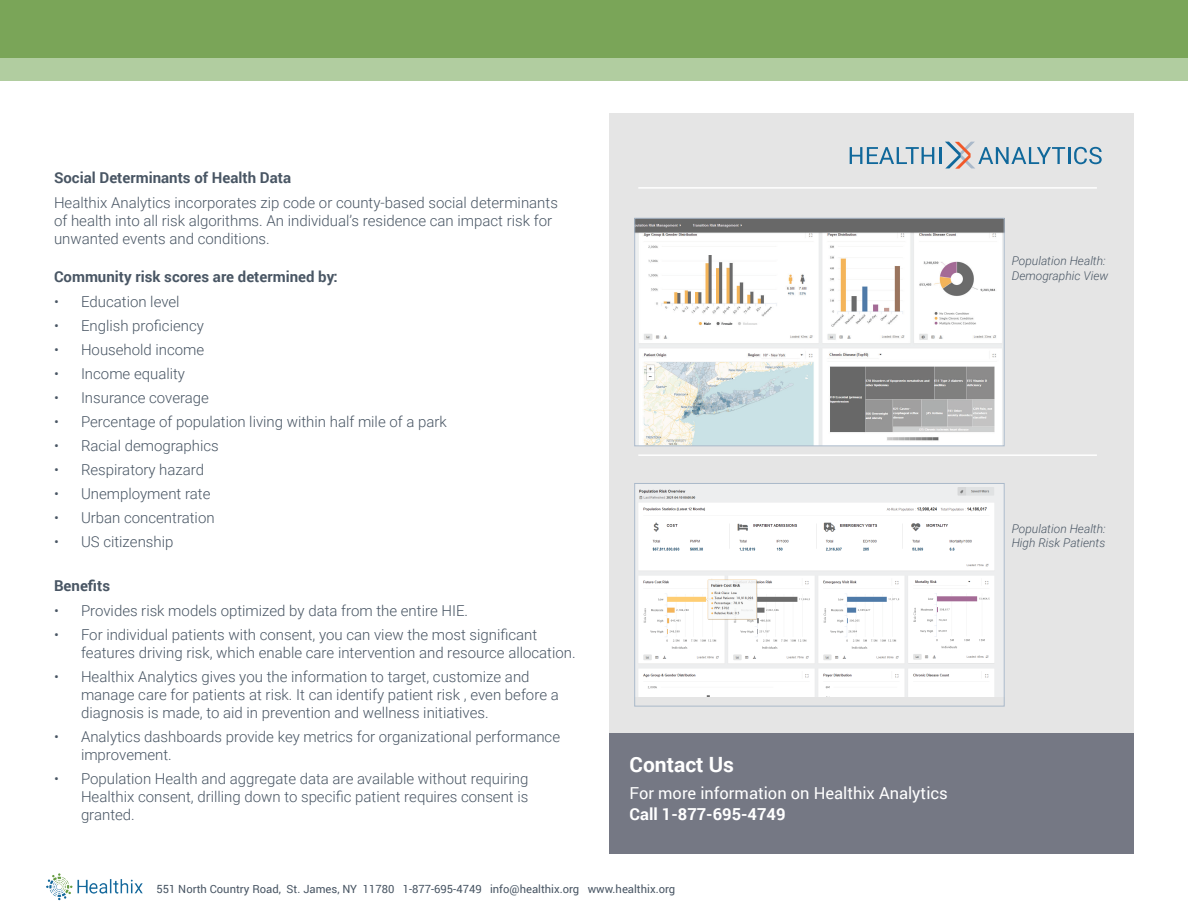
<style>
.page{position:relative;width:1188px;height:918px;background:#fff}
.page>*{position:absolute;margin:0;border:0;box-sizing:border-box;transform-origin:0 0}
.t1{font:700 21px "Roboto";color:#fff}
.t2{font:16.5px "Roboto";color:#fff}
.t3{font:700 16.5px "Roboto";color:#fff}
.t4{font:300 15px/18px "Roboto";color:#495664}
.t5{font:700 15px "Roboto";color:#495664}
.t6{font:italic 300 12px/14.4px "Roboto";color:#495664}
.t7{font:11.25px "Roboto";color:#495664}
</style>
<div class="page">
<div style="left:609px;top:113px;width:525px;height:741px;background:#e5e5e5"></div>
<svg style="left:0;top:0;width:1188px;height:81px;background:#89b06c"></svg>
<img style="left:46px;top:873px;width:97px;height:28px">
<div style="left:609px;top:733px;width:525px;height:121px;background:#757884"></div>
<svg style="left:850px;top:142px;width:252px;height:27px"></svg>
<img style="left:636px;top:220px;width:366px;height:224px">
<div style="left:634px;top:218px;width:370px;height:228px;border:1px solid #aab9ca"></div>
<img style="left:638px;top:487px;width:357px;height:210px">
<div style="left:634px;top:483px;width:370px;height:223px;border:1px solid #aab9ca"></div>
<hr style="left:638px;top:187px;width:459px;height:2px;background:#fff">
<hr style="left:638px;top:454px;width:459px;height:2px;background:#fff">
<p class="t5" style="left:54px;top:167px;width:239px">Social Determinants of Health Data</p>
<p class="t4" style="left:54px;top:193px;width:505px">Healthix Analytics incorporates zip code or county-based social determinants of health into all risk algorithms. An individual’s residence can impact risk for unwanted events and conditions.</p>
<p class="t5" style="left:54px;top:266px;width:285px">Community risk scores are determined by:</p>
<p class="t4" style="left:54px;top:292px;width:127px">• Education level</p>
<p class="t4" style="left:54px;top:316px;width:151px">• English proficiency</p>
<p class="t4" style="left:54px;top:340px;width:152px">• Household income</p>
<p class="t4" style="left:54px;top:364px;width:133px">• Income equality</p>
<p class="t4" style="left:54px;top:388px;width:157px">• Insurance coverage</p>
<p class="t4" style="left:54px;top:412px;width:394px">• Percentage of population living within half mile of a park</p>
<p class="t4" style="left:54px;top:436px;width:166px">• Racial demographics</p>
<p class="t4" style="left:54px;top:460px;width:152px">• Respiratory hazard</p>
<p class="t4" style="left:54px;top:484px;width:158px">• Unemployment rate</p>
<p class="t4" style="left:54px;top:508px;width:162px">• Urban concentration</p>
<p class="t4" style="left:54px;top:532px;width:121px">• US citizenship</p>
<p class="t5" style="left:54px;top:575px;width:58px">Benefits</p>
<p class="t4" style="left:54px;top:601px;width:416px">• Provides risk models optimized by data from the entire HIE.</p>
<p class="t4" style="left:81px;top:625px;width:496px;text-indent:-27px">• For individual patients with consent, you can view the most significant features driving risk, which enable care intervention and resource allocation.</p>
<p class="t4" style="left:81px;top:667px;width:479px;text-indent:-27px">• Healthix Analytics gives you the information to target, customize and manage care for patients at risk. It can identify patient risk , even before a diagnosis is made, to aid in prevention and wellness initiatives.</p>
<p class="t4" style="left:81px;top:727px;width:481px;text-indent:-27px">• Analytics dashboards provide key metrics for organizational performance improvement.</p>
<p class="t4" style="left:81px;top:769px;width:449px;text-align:justify;text-indent:-27px">• Population Health and aggregate data are available without requiring Healthix consent, drilling down to specific patient requires consent is granted.</p>
<h1 class="t1" style="left:630px;top:749px;width:106px">Contact Us</h1>
<p class="t2" style="left:630px;top:782px;width:320px">For more information on Healthix Analytics</p>
<p class="t3" style="left:630px;top:803px;width:157px">Call 1-877-695-4749</p>
<p class="t7" style="left:157px;top:881px;width:520px">551 North Country Road, St. James, NY 11780 1-877-695-4749 info@healthix.org www.healthix.org</p>
<p class="t6" style="left:1012px;top:253px;width:98px">Population Health:<br>Demographic View</p>
<p class="t6" style="left:1012px;top:521px;width:96px">Population Health:<br>High Risk Patients</p>
</div>
